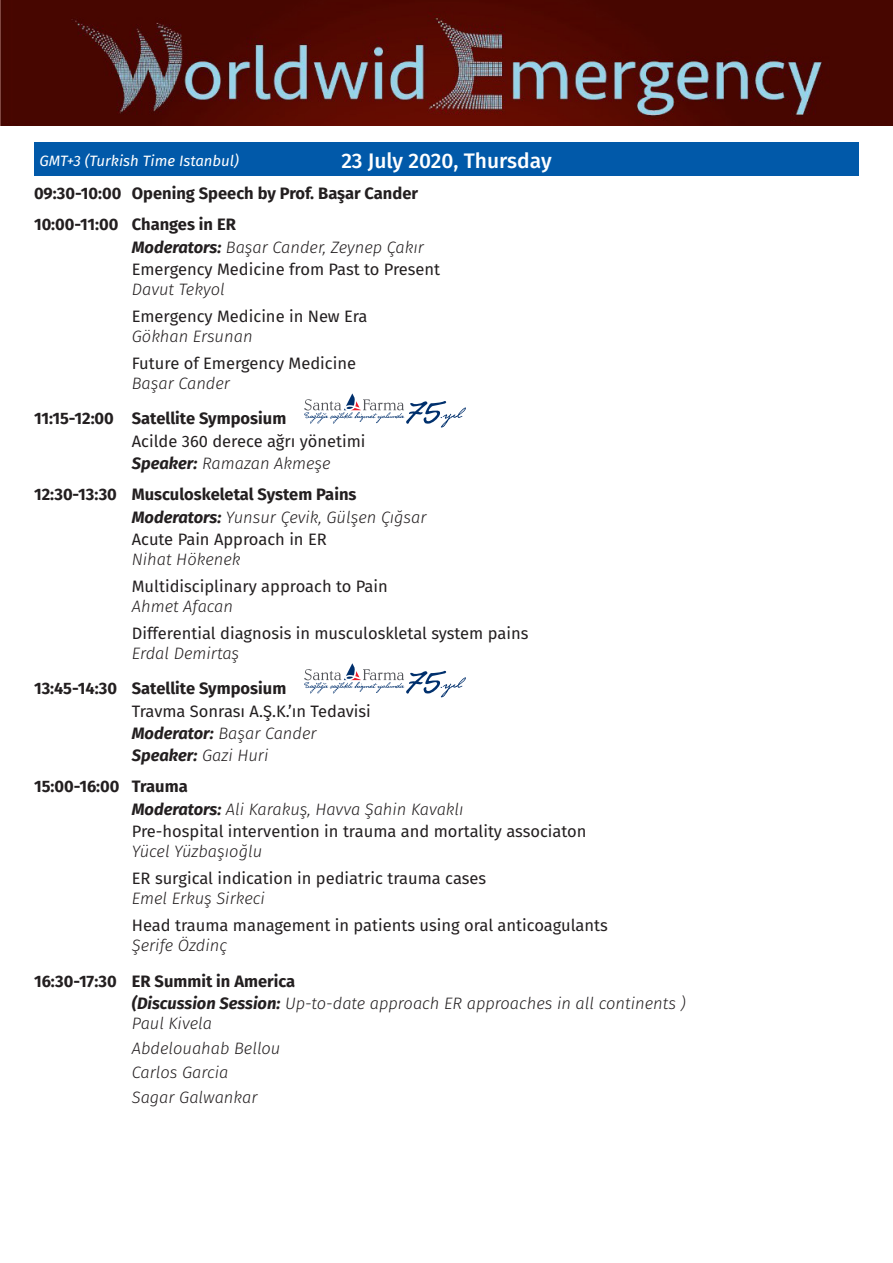
<style>
.page{position:relative;width:893px;height:1263px;background:#fff}
.page>*{position:absolute;margin:0;border:0;box-sizing:border-box;transform-origin:0 0}
.tarih{font:500 21px "Fira Sans";color:#fff}
.konu{font:16.5px "Fira Sans";color:#231f20}
.Oturum_Başkanı{font:italic 300 16.5px "Fira Sans";color:#231f20}
.Ana_Konu{font:700 16.5px "Fira Sans";color:#231f20}
.isim{font:italic 300 16.5px "Fira Sans";color:#231f20}
.Oturum_Başkanı-2{font:italic 700 16.5px "Fira Sans";color:#231f20}
.t1{font:italic 15px "Fira Sans";color:#fff}
.s1{font-weight:700}
.s2{font-weight:300}
</style>
<div class="page">
<img style="left:0;top:0;width:893px;height:125px">
<div style="left:34px;top:142px;width:825px;height:34px;background:#0159a9"></div>
<svg style="left:304px;top:393px;width:162px;height:34px"></svg>
<svg style="left:304px;top:663px;width:162px;height:34px"></svg>
<p class="tarih" style="left:341px;top:144px;width:212px">23 July 2020, Thursday</p>
<p class="Ana_Konu" style="left:34px;top:180px;width:386px">09:30-10:00 Opening Speech by Prof. Başar Cander</p>
<p class="Ana_Konu" style="left:34px;top:211px;width:203px">10:00-11:00 Changes in ER</p>
<p class="Oturum_Başkanı" style="left:132px;top:235px;width:294px"><span class="s1">Moderators:</span> Başar Cander, Zeynep Çakır</p>
<p class="konu" style="left:132px;top:257px;width:310px">Emergency Medicine from Past to Present</p>
<p class="isim" style="left:132px;top:278px;width:94px">Davut Tekyol</p>
<p class="konu" style="left:132px;top:304px;width:237px">Emergency Medicine in New Era</p>
<p class="isim" style="left:132px;top:325px;width:122px">Gökhan Ersunan</p>
<p class="konu" style="left:132px;top:351px;width:226px">Future of Emergency Medicine</p>
<p class="isim" style="left:132px;top:372px;width:100px">Başar Cander</p>
<p class="Ana_Konu" style="left:34px;top:405px;width:254px">11:15-12:00 Satellite Symposium</p>
<p class="konu" style="left:132px;top:429px;width:235px">Acilde 360 derece ağrı yönetimi</p>
<p class="Oturum_Başkanı" style="left:132px;top:452px;width:200px"><span class="s1">Speaker:</span> Ramazan Akmeşe</p>
<p class="Ana_Konu" style="left:34px;top:480px;width:324px">12:30-13:30 Musculoskeletal System Pains</p>
<p class="Oturum_Başkanı" style="left:132px;top:505px;width:296px"><span class="s1">Moderators:</span> Yunsur Çevik, Gülşen Çığsar</p>
<p class="konu" style="left:132px;top:527px;width:197px">Acute Pain Approach in ER</p>
<p class="isim" style="left:132px;top:548px;width:110px">Nihat Hökenek</p>
<p class="konu" style="left:132px;top:574px;width:257px">Multidisciplinary approach to Pain</p>
<p class="isim" style="left:132px;top:595px;width:103px">Ahmet Afacan</p>
<p class="konu" style="left:132px;top:621px;width:398px">Differential diagnosis in musculoskletal system pains</p>
<p class="isim" style="left:132px;top:642px;width:109px">Erdal Demirtaş</p>
<p class="Ana_Konu" style="left:34px;top:675px;width:254px">13:45-14:30 Satellite Symposium</p>
<p class="konu" style="left:132px;top:698px;width:241px">Travma Sonrası A.Ş.K.’ın Tedavisi</p>
<p class="Oturum_Başkanı" style="left:132px;top:722px;width:186px"><span class="s1">Moderator:</span> Başar Cander</p>
<p class="Oturum_Başkanı-2" style="left:132px;top:742px;width:138px">Speaker: <span class="s2">Gazi Huri</span></p>
<p class="Ana_Konu" style="left:34px;top:773px;width:155px">15:00-16:00 Trauma</p>
<p class="Oturum_Başkanı" style="left:132px;top:797px;width:333px"><span class="s1">Moderators:</span> Ali Karakuş, Havva Şahin Kavaklı</p>
<p class="konu" style="left:132px;top:819px;width:456px">Pre-hospital intervention in trauma and mortality associaton</p>
<p class="isim" style="left:132px;top:840px;width:132px">Yücel Yüzbaşıoğlu</p>
<p class="konu" style="left:132px;top:866px;width:356px">ER surgical indication in pediatric trauma cases</p>
<p class="isim" style="left:132px;top:887px;width:135px">Emel Erkuş Sirkeci</p>
<p class="konu" style="left:132px;top:913px;width:477px">Head trauma management in patients using oral anticoagulants</p>
<p class="isim" style="left:132px;top:934px;width:97px">Şerife Özdinç</p>
<p class="Ana_Konu" style="left:34px;top:967px;width:263px">16:30-17:30 ER Summit in America</p>
<p class="Oturum_Başkanı" style="left:132px;top:991px;width:555px"><span class="s1">(Discussion Session:</span> Up-to-date approach ER approaches in all continents )</p>
<p class="isim" style="left:132px;top:1012px;width:82px">Paul Kivela</p>
<p class="isim" style="left:132px;top:1036px;width:150px">Abdelouahab Bellou</p>
<p class="isim" style="left:132px;top:1061px;width:98px">Carlos Garcia</p>
<p class="isim" style="left:132px;top:1085px;width:127px">Sagar Galwankar</p>
<p class="t1" style="left:39px;top:149px;width:201px">GMT+3 (Turkish Time Istanbul)</p>
</div>
